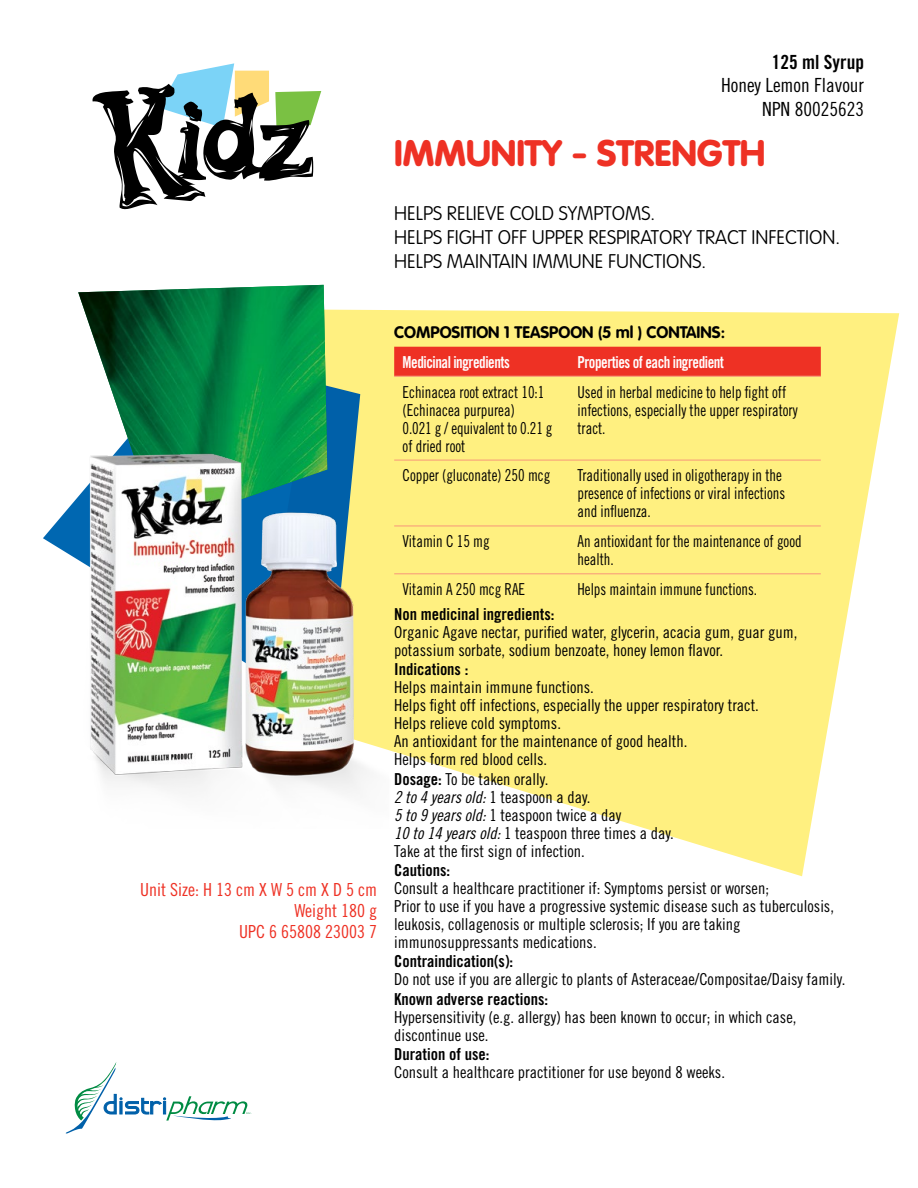
<style>
.page{position:relative;width:918px;height:1188px;background:#fff}
.page>*{position:absolute;margin:0;border:0;box-sizing:border-box;transform-origin:0 0}
.t1{font:900 36.3px "VAG Rounded";color:#ee3124}
.t2{font:100 19.5px "VAG Rounded";color:#000}
.t3{font:19.5px/23.4px "Trade Gothic Cond Eighteen";color:#000;text-align:right}
.t4{font:18px "Trade Gothic Cond Eighteen";color:#ee3124}
.t5{font:16.5px/18px "Trade Gothic Cond Eighteen";color:#000}
.t6{font:16.5px/18px "Trade Gothic Cond Eighteen";color:#000;scale:.9 1}
.t7{font:16.5px "Trade Gothic Bold Cond Twenty";letter-spacing:-.03em;color:#fff;scale:.9 1}
.t8{font:700 16.5px "VAG Rounded";color:#000}
.s1{font-family:"Trade Gothic Bold Cond Twenty"}
.s2{font-family:"Trade Gothic Cond Eighteen Obl"}
</style>
<div class="page">
<svg style="left:327px;top:310px;width:572px;height:566px;fill:#fff080"></svg>
<svg style="left:43px;top:511px;width:23px;height:42px"></svg>
<svg style="left:327px;top:381px;width:33px;height:37px"></svg>
<img style="left:78px;top:285px;width:249px;height:133px">
<svg style="left:92px;top:63px;width:229px;height:146px"></svg>
<div style="left:394px;top:347px;width:427px;height:29px;background:#ee3124"></div>
<hr style="left:394px;top:376px;width:175px;height:1px;background:#f79b7b">
<hr style="left:394px;top:460px;width:175px;height:1px;background:#f79b7b">
<hr style="left:394px;top:525px;width:175px;height:1px;background:#f79b7b">
<hr style="left:394px;top:573px;width:175px;height:1px;background:#f79b7b">
<hr style="left:569px;top:376px;width:252px;height:1px;background:#f79b7b">
<hr style="left:569px;top:460px;width:252px;height:1px;background:#f79b7b">
<hr style="left:569px;top:525px;width:252px;height:1px;background:#f79b7b">
<hr style="left:569px;top:573px;width:252px;height:1px;background:#f79b7b">
<img style="left:66px;top:418px;width:325px;height:410px">
<svg style="left:66px;top:1062px;width:186px;height:72px"></svg>
<p class="t3" style="left:721px;top:50px;width:144px"><span class="s1">125 ml Syrup<br></span>Honey Lemon Flavour</p>
<p class="t3" style="left:762px;top:97px;width:103px">NPN 80025623</p>
<p class="t1" style="left:394px;top:132px;width:373px">IMMUNITY - STRENGTH</p>
<p class="t2" style="left:394px;top:203px;width:262px">HELPS RELIEVE COLD SYMPTOMS.</p>
<p class="t2" style="left:394px;top:227px;width:447px">HELPS FIGHT OFF UPPER RESPIRATORY TRACT INFECTION.</p>
<p class="t2" style="left:394px;top:251px;width:313px">HELPS MAINTAIN IMMUNE FUNCTIONS.</p>
<p class="t4" style="left:140px;top:879px;width:238px">Unit Size: H 13 cm X W 5 cm X D 5 cm</p>
<p class="t4" style="left:294px;top:900px;width:84px">Weight 180 g</p>
<p class="t4" style="left:239px;top:921px;width:139px">UPC 6 65808 23003 7</p>
<p class="t8" style="left:394px;top:323px;width:332px">COMPOSITION 1 TEASPOON (5 ml ) CONTAINS:</p>
<p class="t7" style="left:403px;top:352px;width:121px">Medicinal ingredients</p>
<p class="t7" style="left:577px;top:352px;width:164px">Properties of each ingredient</p>
<p class="t6" style="left:403px;top:383px;width:159px">Echinacea root extract 10:1</p>
<p class="t6" style="left:403px;top:401px;width:168px">(Echinacea purpurea)<br>0.021 g / equivalent to 0.21 g of dried root</p>
<p class="t6" style="left:577px;top:383px;width:246px">Used in herbal medicine to help fight off infections, especially the upper respiratory tract.</p>
<p class="t6" style="left:403px;top:466px;width:166px">Copper (gluconate) 250 mcg</p>
<p class="t6" style="left:577px;top:466px;width:232px">Traditionally used in oligotherapy in the presence of infections or viral infections and influenza.</p>
<p class="t6" style="left:403px;top:532px;width:98px">Vitamin C 15 mg</p>
<p class="t6" style="left:577px;top:532px;width:251px">An antioxidant for the maintenance of good health.</p>
<p class="t6" style="left:403px;top:580px;width:138px">Vitamin A 250 mcg RAE</p>
<p class="t6" style="left:577px;top:580px;width:201px">Helps maintain immune functions.</p>
<p class="t5" style="left:394px;top:605px;width:405px"><span class="s1">Non medicinal ingredients:<br></span>Organic Agave nectar, purified water, glycerin, acacia gum, guar gum, potassium sorbate, sodium benzoate, honey lemon flavor.</p>
<p class="t5" style="left:394px;top:660px;width:366px"><span class="s1">Indications :<br></span>Helps maintain immune functions.<br>Helps fight off infections, especially the upper respiratory tract.<br>Helps relieve cold symptoms.<br>An antioxidant for the maintenance of good health.<br>Helps form red blood cells.</p>
<p class="t5" style="left:394px;top:770px;width:281px"><span class="s1">Dosage:</span> To be taken orally.<br><span class="s2">2 to 4 years old:</span> 1 teaspoon a day.<br><span class="s2">5 to 9 years old:</span> 1 teaspoon twice a day<br><span class="s2">10 to 14 years old:</span> 1 teaspoon three times a day.<br>Take at the first sign of infection.</p>
<p class="t5" style="left:394px;top:861px;width:441px"><span class="s1">Cautions:<br></span>Consult a healthcare practitioner if: Symptoms persist or worsen;<br>Prior to use if you have a progressive systemic disease such as tuberculosis, leukosis, collagenosis or multiple sclerosis; If you are taking immunosuppressants medications.</p>
<p class="t5" style="left:394px;top:952px;width:453px"><span class="s1">Contraindication(s):<br></span>Do not use if you are allergic to plants of Asteraceae/Compositae/Daisy family.</p>
<p class="t5" style="left:394px;top:990px;width:404px"><span class="s1">Known adverse reactions:<br></span>Hypersensitivity (e.g. allergy) has been known to occur; in which case, discontinue use.</p>
<p class="t5" style="left:394px;top:1045px;width:332px"><span class="s1">Duration of use:<br></span>Consult a healthcare practitioner for use beyond 8 weeks.</p>
</div>
